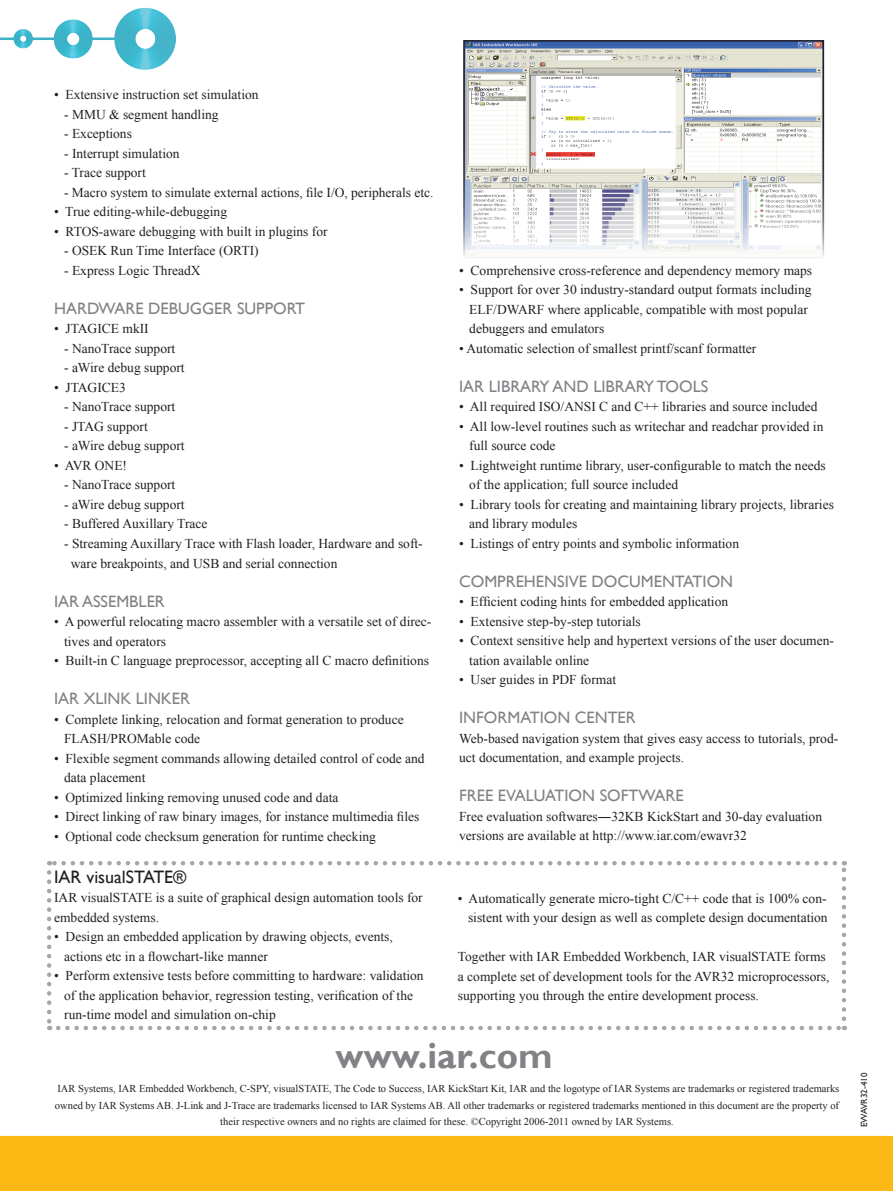
<style>
.page{position:relative;width:893px;height:1191px;background:#fff}
.page>*{position:absolute;margin:0;border:0;box-sizing:border-box;transform-origin:0 0}
.t1{font:700 36px "Gill Sans";color:#808285}
.t2{font:18px "Gill Sans";color:#231f20}
.t3{font:16.5px "Gill Sans";color:#808285}
.t4{font:13.5px/19.5px "Times New Roman";color:#231f20}
.t5{font:10.5px/16.5px "Times New Roman";color:#231f20;text-align:center}
.t6{font:9px "Gill Sans";color:#231f20}
</style>
<div class="page">
<img style="left:0;top:7px;width:176px;height:63px">
<svg style="left:47px;top:872px;width:4px;height:158px"></svg>
<svg style="left:58px;top:1025px;width:787px;height:5px"></svg>
<svg style="left:842px;top:861px;width:4px;height:157px"></svg>
<svg style="left:49px;top:861px;width:786px;height:4px"></svg>
<div style="left:0;top:1136px;width:893px;height:55px;background:#fcb814"></div>
<img style="left:466px;top:43px;width:355px;height:212px">
<div style="left:463px;top:40px;width:361px;height:218px;border:2px solid #231f20"></div>
<p class="t4" style="left:54px;top:85px;width:206px">• Extensive instruction set simulation</p>
<p class="t4" style="left:64px;top:104px;width:156px">- MMU &amp; segment handling</p>
<p class="t4" style="left:64px;top:124px;width:69px">- Exceptions</p>
<p class="t4" style="left:64px;top:143px;width:117px">- Interrupt simulation</p>
<p class="t4" style="left:64px;top:163px;width:83px">- Trace support</p>
<p class="t4" style="left:64px;top:182px;width:371px">- Macro system to simulate external actions, file I/O, peripherals etc.</p>
<p class="t4" style="left:54px;top:202px;width:175px">• True editing-while-debugging</p>
<p class="t4" style="left:54px;top:221px;width:275px">• RTOS-aware debugging with built in plugins for</p>
<p class="t4" style="left:64px;top:241px;width:196px">- OSEK Run Time Interface (ORTI)</p>
<p class="t4" style="left:64px;top:260px;width:138px">- Express Logic ThreadX</p>
<p class="t3" style="left:54px;top:299px;width:253px">HARDWARE DEBUGGER SUPPORT</p>
<p class="t4" style="left:54px;top:319px;width:96px">• JTAGICE mkII</p>
<p class="t4" style="left:64px;top:338px;width:113px">- NanoTrace support</p>
<p class="t4" style="left:64px;top:358px;width:122px">- aWire debug support</p>
<p class="t4" style="left:54px;top:377px;width:73px">• JTAGICE3</p>
<p class="t4" style="left:64px;top:397px;width:113px">- NanoTrace support</p>
<p class="t4" style="left:64px;top:416px;width:85px">- JTAG support</p>
<p class="t4" style="left:64px;top:436px;width:122px">- aWire debug support</p>
<p class="t4" style="left:54px;top:455px;width:75px">• AVR ONE!</p>
<p class="t4" style="left:64px;top:475px;width:113px">- NanoTrace support</p>
<p class="t4" style="left:64px;top:494px;width:122px">- aWire debug support</p>
<p class="t4" style="left:64px;top:514px;width:145px">- Buffered Auxillary Trace</p>
<p class="t4" style="left:71px;top:533px;width:353px;text-indent:-7px">- Streaming Auxillary Trace with Flash loader, Hardware and soft&shy;ware breakpoints, and USB and serial connection</p>
<p class="t3" style="left:54px;top:591px;width:112px">IAR ASSEMBLER</p>
<p class="t4" style="left:64px;top:611px;width:369px;text-indent:-10px">• A powerful relocating macro assembler with a versatile set of direc&shy;tives and operators</p>
<p class="t4" style="left:54px;top:650px;width:377px">• Built-in C language preprocessor, accepting all C macro definitions</p>
<p class="t3" style="left:54px;top:689px;width:138px">IAR XLINK LINKER</p>
<p class="t4" style="left:64px;top:709px;width:341px;text-indent:-10px">• Complete linking, relocation and format generation to produce<br>FLASH/PROMable code</p>
<p class="t4" style="left:64px;top:748px;width:362px;text-indent:-10px">• Flexible segment commands allowing detailed control of code and data placement</p>
<p class="t4" style="left:54px;top:787px;width:286px">• Optimized linking removing unused code and data</p>
<p class="t4" style="left:54px;top:806px;width:367px">• Direct linking of raw binary images, for instance multimedia files</p>
<p class="t4" style="left:54px;top:826px;width:323px">• Optional code checksum generation for runtime checking</p>
<h2 class="t2" style="left:54px;top:866px;width:134px">IAR visualSTATE®</h2>
<p class="t4" style="left:54px;top:887px;width:370px">IAR visualSTATE is a suite of graphical design automation tools for embedded systems.</p>
<p class="t4" style="left:64px;top:926px;width:330px;text-indent:-10px">• Design an embedded application by drawing objects, events, actions etc in a flowchart-like manner</p>
<p class="t4" style="left:64px;top:965px;width:361px;text-indent:-10px">• Perform extensive tests before committing to hardware: validation of the application behavior, regression testing, verification of the run-time model and simulation on-chip</p>
<p class="t4" style="left:459px;top:260px;width:354px">• Comprehensive cross-reference and dependency memory maps</p>
<p class="t4" style="left:469px;top:280px;width:344px;text-indent:-10px">• Support for over 30 industry-standard output formats including<br>ELF/DWARF where applicable, compatible with most popular debuggers and emulators</p>
<p class="t4" style="left:459px;top:338px;width:299px">• Automatic selection of smallest printf/scanf formatter</p>
<p class="t3" style="left:459px;top:376px;width:251px">IAR LIBRARY AND LIBRARY TOOLS</p>
<p class="t4" style="left:459px;top:397px;width:360px">• All required ISO/ANSI C and C++ libraries and source included</p>
<p class="t4" style="left:469px;top:416px;width:356px;text-indent:-10px">• All low-level routines such as writechar and readchar provided in full source code</p>
<p class="t4" style="left:469px;top:455px;width:358px;text-indent:-10px">• Lightweight runtime library, user-configurable to match the needs of the application; full source included</p>
<p class="t4" style="left:469px;top:494px;width:366px;text-indent:-10px">• Library tools for creating and maintaining library projects, libraries and library modules</p>
<p class="t4" style="left:459px;top:533px;width:281px">• Listings of entry points and symbolic information</p>
<p class="t3" style="left:459px;top:571px;width:275px">COMPREHENSIVE DOCUMENTATION</p>
<p class="t4" style="left:459px;top:592px;width:271px">• Efficient coding hints for embedded application</p>
<p class="t4" style="left:459px;top:611px;width:183px">• Extensive step-by-step tutorials</p>
<p class="t4" style="left:469px;top:630px;width:366px;text-indent:-10px">• Context sensitive help and hypertext versions of the user documen&shy;tation available online</p>
<p class="t4" style="left:459px;top:669px;width:158px">• User guides in PDF format</p>
<p class="t3" style="left:459px;top:708px;width:178px">INFORMATION CENTER</p>
<p class="t4" style="left:459px;top:728px;width:381px">Web-based navigation system that gives easy access to tutorials, prod&shy;uct documentation, and example projects.</p>
<p class="t3" style="left:459px;top:786px;width:226px">FREE EVALUATION SOFTWARE</p>
<p class="t4" style="left:459px;top:806px;width:364px">Free evaluation softwares―32KB KickStart and 30-day evaluation versions are available at http://www.iar.com/ewavr32</p>
<p class="t4" style="left:458px;top:888px;width:371px;text-align:right">• Automatically generate micro-tight C/C++ code that is 100% con&shy;sistent with your design as well as complete design documentation</p>
<p class="t4" style="left:458px;top:947px;width:373px">Together with IAR Embedded Workbench, IAR visualSTATE forms a complete set of development tools for the AVR32 microprocessors, supporting you through the entire development process.</p>
<h1 class="t1" style="left:336px;top:1034px;width:218px">www.iar.com</h1>
<p class="t5" style="left:55px;top:1080px;width:786px">IAR Systems, IAR Embedded Workbench, C-SPY, visualSTATE, The Code to Success, IAR KickStart Kit, IAR and the logotype of IAR Systems are trademarks or registered trademarks owned by IAR Systems AB. J-Link and J-Trace are trademarks licensed to IAR Systems AB. All other trademarks or registered trademarks mentioned in this document are the property of their respective owners and no rights are claimed for these. ©Copyright 2006-2011 owned by IAR Systems.</p>
<p class="t6" style="left:859px;top:1127px;width:56px;rotate:-90deg">EWAVR32-410</p>
</div>
